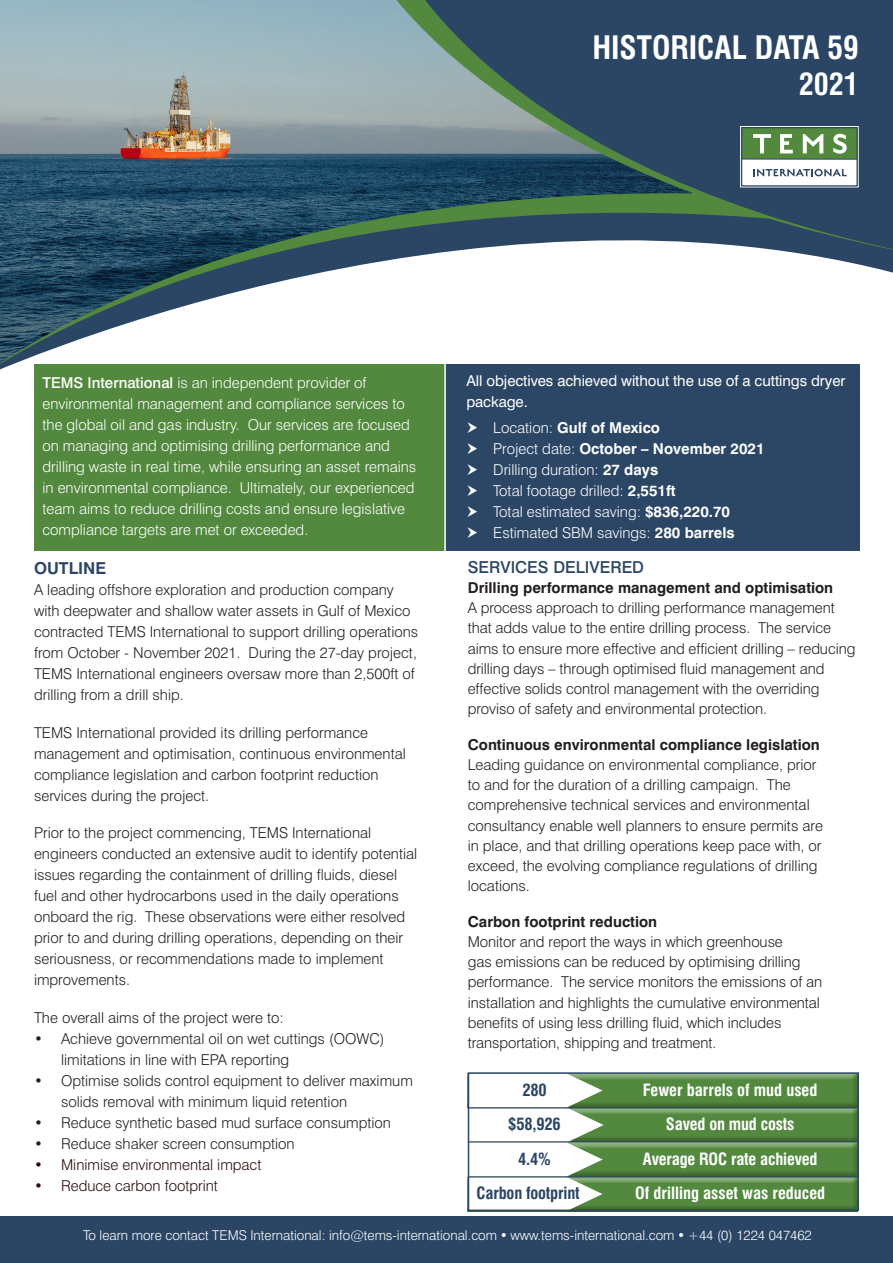
<style>
.page{position:relative;width:893px;height:1263px;background:#fff}
.page>*{position:absolute;margin:0;border:0;box-sizing:border-box;transform-origin:0 0}
.t1{font:700 condensed 31.5px "Swiss 721 BT";color:#fff}
.t2{font:700 condensed 30px "Swiss 721 BT";color:#fff}
.t3{font:700 condensed 16.5px "Swiss 721 BT";color:#fff}
.Discription_Font{font:700 condensed 16.5px "Swiss 721 BT";letter-spacing:-.01em;color:#2b4665}
.t4{font:500 16.5px "Swiss 721 BT";color:#2b4665}
.t5{font:700 16.5px "Swiss 721 BT";color:#2b4665}
.t6{font:300 15px/21px "Swiss 721 BT";color:#231f20}
.t7{font:300 15px/21px "Swiss 721 BT";color:#fff}
.t8{font:700 15px "Swiss 721 BT";color:#231f20}
.t9{font:15px/21px "Swiss 721 BT";letter-spacing:-.005em;color:#fff}
.t10{font:700 15px "Swiss 721 BT";color:#fff}
.t11{font:300 15px "Swiss 721 BT";color:#290c0e}
.t12{font:300 13.5px "Swiss 721 BT";color:#fff}
.s1{font-weight:500}
.s2{font-weight:300}
.s3{font-weight:700}
</style>
<div class="page">
<img style="left:0;top:0;width:355px;height:112px">
<svg style="left:0;top:125px;width:893px;height:245px"></svg>
<svg style="left:355px;top:0;width:30px;height:252px;background:#6a8893"></svg>
<svg style="left:385px;top:0;width:508px;height:252px;background:#3e5b6d"></svg>
<svg style="left:739px;top:126px;width:121px;height:62px"></svg>
<div style="left:740px;top:126px;width:119px;height:61px;border:1px solid #fff"></div>
<div style="left:742px;top:155px;width:115px;height:31px;background:#fff"></div>
<div style="left:742px;top:128px;width:115px;height:31px;background:#52893e"></div>
<svg style="left:753px;top:134px;width:18px;height:19px"></svg>
<svg style="left:780px;top:134px;width:13px;height:19px"></svg>
<svg style="left:803px;top:134px;width:20px;height:19px"></svg>
<svg style="left:833px;top:134px;width:14px;height:20px"></svg>
<svg style="left:753px;top:169px;width:94px;height:7px"></svg>
<hr style="left:741px;top:159px;width:116px;height:1px;background:#2c4665">
<div style="left:741px;top:127px;width:116px;height:59px;border:1px solid #2c4665"></div>
<div style="left:34px;top:364px;width:411px;height:186px;background:#52893e"></div>
<div style="left:445px;top:364px;width:415px;height:186px;background:#2c4665"></div>
<hr style="left:444px;top:361px;width:2px;height:198px;background:#fff">
<div style="left:467px;top:1073px;width:392px;height:35px;background:#231f20;opacity:.3"></div>
<div style="left:469px;top:1105px;width:390px;height:36px;background:#3d652d"></div>
<div style="left:469px;top:1108px;width:390px;height:34px;background:#231f20;opacity:.3"></div>
<div style="left:467px;top:1139px;width:392px;height:36px;background:#3d652d"></div>
<div style="left:467px;top:1142px;width:392px;height:35px;background:#231f20;opacity:.3"></div>
<div style="left:467px;top:1174px;width:392px;height:36px;background:#3d652d"></div>
<div style="left:467px;top:1176px;width:392px;height:35px;background:#231f20;opacity:.3"></div>
<svg style="left:471px;top:1075px;width:133px;height:133px"></svg>
<div style="left:468px;top:1072px;width:391px;height:139px;border:2px solid #2b4665"></div>
<hr style="left:468px;top:1107px;width:390px;height:1px;background:#2b4665">
<hr style="left:468px;top:1141px;width:390px;height:1px;background:#2b4665">
<hr style="left:468px;top:1176px;width:390px;height:1px;background:#2b4665">
<div style="left:0;top:1216px;width:893px;height:47px;background:#2b4665"></div>
<h1 class="t1" style="left:592px;top:29px;width:268px">HISTORICAL DATA 59</h1>
<h2 class="t2" style="left:799px;top:66px;width:61px">2021</h2>
<p class="t7" style="left:43px;top:372px;width:375px"><span class="s1">TEMS International</span> is an independent provider of environmental management and compliance services to the global oil and gas industry. Our services are focused on managing and optimising drilling performance and drilling waste in real time, while ensuring an asset remains in environmental compliance. Ultimately, our experienced team aims to reduce drilling costs and ensure legislative compliance targets are met or exceeded.</p>
<p class="t9" style="left:466px;top:370px;width:381px">All objectives achieved without the use of a cuttings dryer package.</p>
<p class="t10" style="left:493px;top:418px;width:168px"><span class="s2">Location:</span> Gulf of Mexico</p>
<p class="t10" style="left:493px;top:439px;width:273px"><span class="s2">Project date:</span> October – November 2021</p>
<p class="t7" style="left:493px;top:459px;width:166px">Drilling duration: <span class="s3">27 days</span></p>
<p class="t7" style="left:493px;top:480px;width:184px">Total footage drilled: <span class="s3">2,551ft</span></p>
<p class="t7" style="left:493px;top:501px;width:238px">Total estimated saving: <span class="s3">$836,220.70</span></p>
<p class="t7" style="left:493px;top:522px;width:243px">Estimated SBM savings: <span class="s3">280 barrels</span></p>
<p class="t4" style="left:468px;top:557px;width:178px">SERVICES DELIVERED</p>
<p class="t8" style="left:468px;top:578px;width:367px">Drilling performance management and optimisation</p>
<p class="t6" style="left:468px;top:597px;width:389px;line-height:20.2px">A process approach to drilling performance management that adds value to the entire drilling process. The service aims to ensure more effective and efficient drilling – reducing drilling days – through optimised fluid management and effective solids control management with the overriding proviso of safety and environmental protection.</p>
<p class="t8" style="left:468px;top:735px;width:354px">Continuous environmental compliance legislation</p>
<p class="t6" style="left:468px;top:754px;width:357px;line-height:20.2px">Leading guidance on environmental compliance, prior to and for the duration of a drilling campaign. The comprehensive technical services and environmental consultancy enable well planners to ensure permits are in place, and that drilling operations keep pace with, or exceed, the evolving compliance regulations of drilling locations.</p>
<p class="t8" style="left:468px;top:912px;width:191px">Carbon footprint reduction</p>
<p class="t6" style="left:468px;top:931px;width:356px;line-height:20.2px">Monitor and report the ways in which greenhouse<br>gas emissions can be reduced by optimising drilling performance. The service monitors the emissions of an installation and highlights the cumulative environmental benefits of using less drilling fluid, which includes transportation, shipping and treatment.</p>
<p class="t5" style="left:34px;top:558px;width:74px">OUTLINE</p>
<p class="t6" style="left:34px;top:579px;width:386px">A leading offshore exploration and production company with deepwater and shallow water assets in Gulf of Mexico contracted TEMS International to support drilling operations from October - November 2021. During the 27-day project, TEMS International engineers oversaw more than 2,500ft of drilling from a drill ship.</p>
<p class="t6" style="left:34px;top:722px;width:373px">TEMS International provided its drilling performance management and optimisation, continuous environmental compliance legislation and carbon footprint reduction services during the project.</p>
<p class="t6" style="left:34px;top:822px;width:385px">Prior to the project commencing, TEMS International engineers conducted an extensive audit to identify potential issues regarding the containment of drilling fluids, diesel fuel and other hydrocarbons used in the daily operations onboard the rig. These observations were either resolved prior to and during drilling operations, depending on their seriousness, or recommendations made to implement improvements.</p>
<p class="t6" style="left:34px;top:1007px;width:251px">The overall aims of the project were to:</p>
<p class="t6" style="left:61px;top:1028px;width:325px;text-indent:-27px">• Achieve governmental oil on wet cuttings (OOWC) limitations in line with EPA reporting</p>
<p class="t6" style="left:61px;top:1070px;width:353px;text-indent:-27px">• Optimise solids control equipment to deliver maximum solids removal with minimum liquid retention</p>
<p class="t6" style="left:34px;top:1112px;width:358px">• Reduce synthetic based mud surface consumption</p>
<p class="t6" style="left:34px;top:1133px;width:262px">• Reduce shaker screen consumption</p>
<p class="t11" style="left:34px;top:1155px;width:229px">• Minimise environmental impact</p>
<p class="t11" style="left:34px;top:1176px;width:185px">• Reduce carbon footprint</p>
<p class="Discription_Font" style="left:522px;top:1080px;width:26px">280</p>
<p class="t3" style="left:643px;top:1080px;width:176px">Fewer barrels of mud used</p>
<p class="Discription_Font" style="left:508px;top:1114px;width:54px">$58,926</p>
<p class="t3" style="left:666px;top:1114px;width:130px">Saved on mud costs</p>
<p class="Discription_Font" style="left:518px;top:1149px;width:34px">4.4%</p>
<p class="t3" style="left:643px;top:1149px;width:176px">Average ROC rate achieved</p>
<p class="Discription_Font" style="left:477px;top:1183px;width:105px">Carbon footprint</p>
<p class="t3" style="left:635px;top:1183px;width:192px">Of drilling asset was reduced</p>
<p class="t12" style="left:83px;top:1227px;width:730px">To learn more contact TEMS International: info@tems-international.com • www.tems-international.com • +44 (0) 1224 047462</p>
</div>
